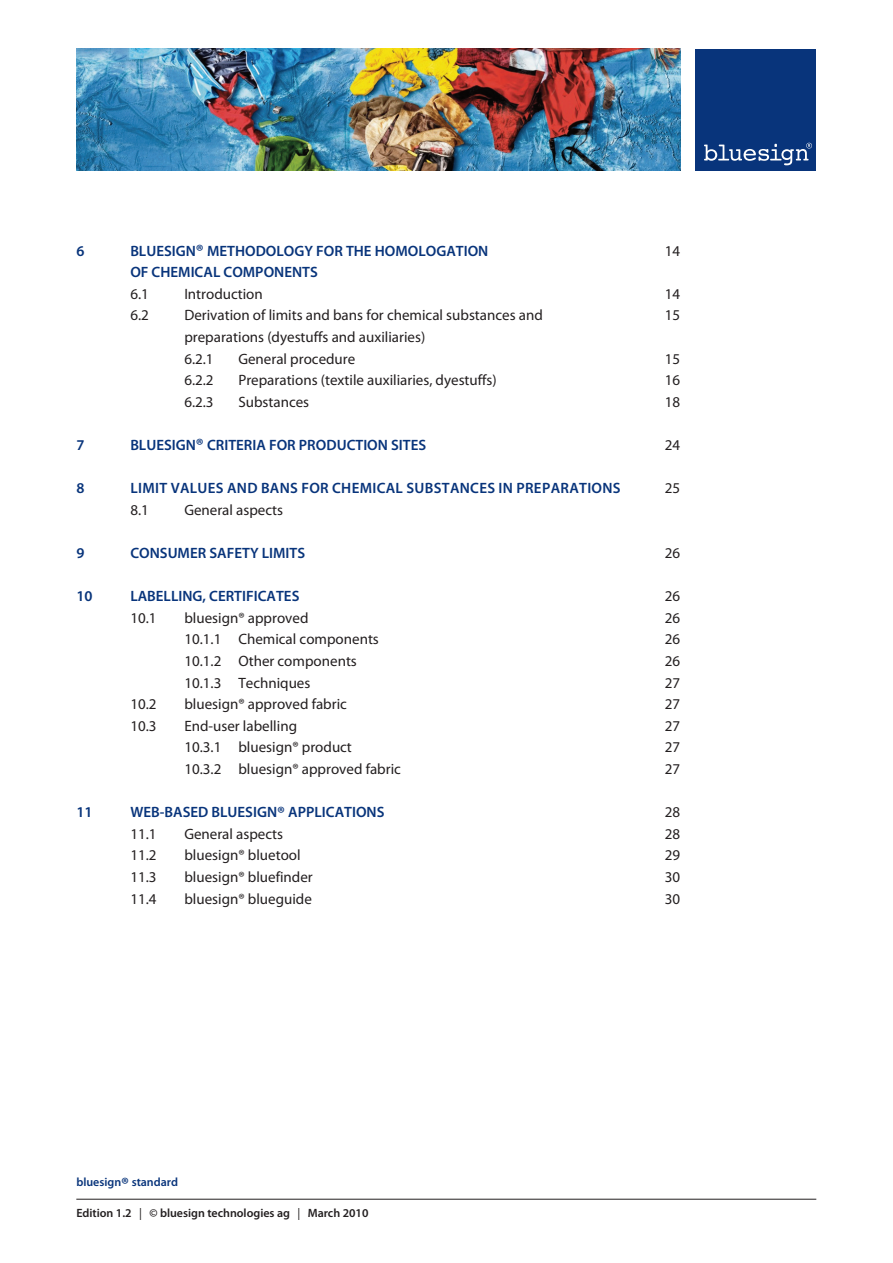
<style>
.page{position:relative;width:893px;height:1263px;background:#fff}
.page>*{position:absolute;margin:0;border:0;box-sizing:border-box;transform-origin:0 0}
.t1{font:15px/21.6px "Myriad Pro";color:#231f20}
.t2{font:600 15px/21.6px "Myriad Pro";color:#08347b}
.t3{font:600 15px "Myriad Pro";letter-spacing:.02em;color:#08347b}
.t4{font:600 12px "Myriad Pro";color:#231f20}
.t5{font:600 12px "Myriad Pro";color:#08347b}
.s1{font-size:18px}
.s2{font-weight:400;color:#231f20}
.s3{font-weight:400}
</style>
<div class="page">
<div style="left:695px;top:49px;width:121px;height:122px;background:#08347b"></div>
<svg style="left:704px;top:143px;width:108px;height:22px"></svg>
<img style="left:76px;top:49px;width:604px;height:122px">
<hr style="left:76px;top:1199px;width:740px;height:1px;background:#231f20">
<p class="t2" style="left:76px;top:241px;width:10px">6</p>
<p class="t2" style="left:130px;top:241px;width:360px">BLUESIGN<span class="s1">®</span> METHODOLOGY FOR THE HOMOLOGATION<br>OF CHEMICAL COMPONENTS</p>
<p class="t1" style="left:130px;top:284px;width:20px">6.1</p>
<p class="t1" style="left:184px;top:284px;width:80px">Introduction</p>
<p class="t1" style="left:130px;top:306px;width:20px">6.2</p>
<p class="t1" style="left:184px;top:306px;width:360px">Derivation of limits and bans for chemical substances and preparations (dyestuffs and auxiliaries)<br>6.2.1</p>
<p class="t1" style="left:238px;top:349px;width:118px">General procedure</p>
<p class="t1" style="left:184px;top:371px;width:31px">6.2.2</p>
<p class="t1" style="left:238px;top:371px;width:260px">Preparations (textile auxiliaries, dyestuffs)</p>
<p class="t1" style="left:184px;top:392px;width:31px">6.2.3</p>
<p class="t1" style="left:238px;top:392px;width:72px">Substances</p>
<p class="t2" style="left:76px;top:435px;width:10px">7</p>
<p class="t2" style="left:130px;top:435px;width:297px">BLUESIGN<span class="s1">®</span> CRITERIA FOR PRODUCTION SITES</p>
<p class="t2" style="left:76px;top:479px;width:10px">8</p>
<p class="t3" style="left:130px;top:483px;width:492px">LIMIT VALUES AND BANS FOR CHEMICAL SUBSTANCES IN PREPARATIONS</p>
<p class="t1" style="left:130px;top:500px;width:20px">8.1</p>
<p class="t1" style="left:184px;top:500px;width:100px">General aspects</p>
<p class="t2" style="left:76px;top:543px;width:10px">9</p>
<p class="t2" style="left:130px;top:543px;width:176px">CONSUMER SAFETY LIMITS</p>
<p class="t2" style="left:76px;top:587px;width:18px">10</p>
<p class="t2" style="left:130px;top:587px;width:171px">LABELLING, CERTIFICATES</p>
<p class="t1" style="left:130px;top:608px;width:28px">10.1</p>
<p class="t1" style="left:184px;top:608px;width:196px">bluesign® approved<br>10.1.1 Chemical components<br>10.1.2 Other components<br>10.1.3 Techniques</p>
<p class="t1" style="left:130px;top:695px;width:28px">10.2</p>
<p class="t1" style="left:184px;top:695px;width:164px">bluesign® approved fabric</p>
<p class="t1" style="left:130px;top:716px;width:28px">10.3</p>
<p class="t1" style="left:184px;top:716px;width:218px">End-user labelling<br>10.3.1 bluesign® product<br>10.3.2 bluesign® approved fabric</p>
<p class="t2" style="left:76px;top:803px;width:18px">11</p>
<p class="t2" style="left:130px;top:803px;width:256px">WEB-BASED BLUESIGN<span class="s1">®</span> APPLICATIONS<br><span class="s2">11.1</span></p>
<p class="t1" style="left:184px;top:824px;width:100px">General aspects</p>
<p class="t1" style="left:130px;top:846px;width:28px">11.2</p>
<p class="t1" style="left:184px;top:846px;width:118px">bluesign® bluetool</p>
<p class="t1" style="left:130px;top:867px;width:28px">11.3</p>
<p class="t1" style="left:184px;top:867px;width:130px">bluesign® bluefinder</p>
<p class="t1" style="left:130px;top:889px;width:28px">11.4</p>
<p class="t1" style="left:184px;top:889px;width:129px">bluesign® blueguide</p>
<p class="t1" style="left:665px;top:241px;width:17px">14</p>
<p class="t1" style="left:665px;top:284px;width:17px">14<br>15</p>
<p class="t1" style="left:665px;top:349px;width:17px;text-align:justify">15<br>16<br>18</p>
<p class="t1" style="left:665px;top:435px;width:17px">24</p>
<p class="t1" style="left:665px;top:479px;width:17px">25</p>
<p class="t1" style="left:665px;top:543px;width:17px">26</p>
<p class="t1" style="left:665px;top:587px;width:17px;text-align:justify">26<br>26<br>26<br>26<br>27<br>27<br>27<br>27<br>27</p>
<p class="t1" style="left:665px;top:803px;width:17px;text-align:justify">28<br>28<br>29<br>30<br>30</p>
<p class="t5" style="left:76px;top:1177px;width:103px">bluesign<span class="s1">®</span> standard</p>
<p class="t4" style="left:76px;top:1209px;width:294px">Edition 1.2 <span class="s3">|</span> © bluesign technologies ag <span class="s3">|</span> March 2010</p>
</div>
